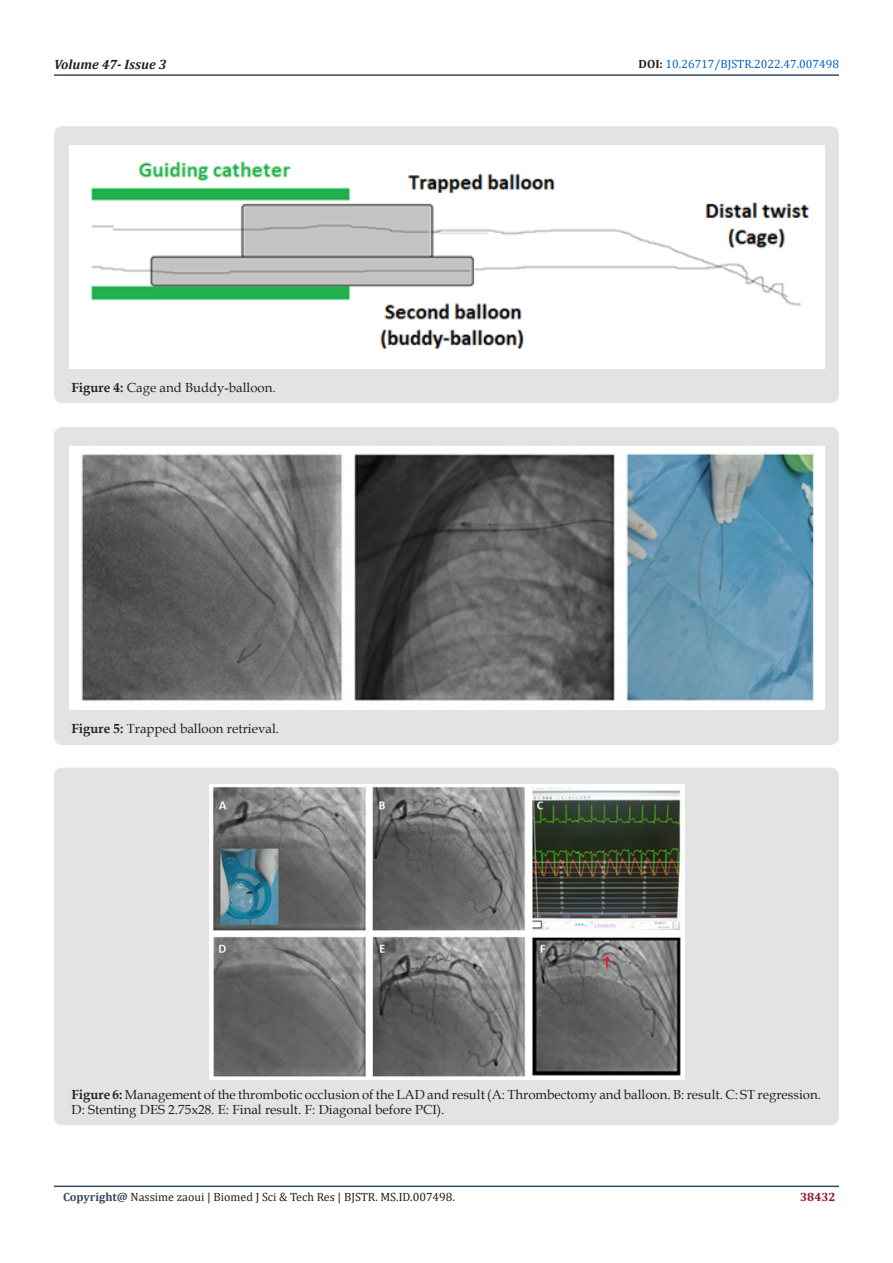
<style>
.page{position:relative;width:893px;height:1263px;background:#fff}
.page>*{position:absolute;margin:0;border:0;box-sizing:border-box;transform-origin:0 0}
.t1{font:italic 700 13.5px "Cambria";color:#231f20}
.t2{font:13.2px/15.8px "Book Antiqua";color:#231f20}
.t3{font:12px "Cambria";color:#231f20}
.t4{font:12px "Cambria";color:#0563c1}
.t5{font:700 12px "Cambria";color:#8f133a}
.s1{font-weight:700;color:#231f20}
.s2{font-weight:700}
.s3{font-weight:700;color:#34495e}
</style>
<div class="page">
<hr style="left:54px;top:1185px;width:785px;height:2px;background:#34495e">
<hr style="left:54px;top:74px;width:785px;height:2px;background:#34495e">
<div style="left:54px;top:126px;width:785px;height:277px;background:#e3e3e3;border-radius:9px"></div>
<img style="left:70px;top:145px;width:754px;height:223px">
<div style="left:54px;top:427px;width:785px;height:318px;background:#e3e3e3;border-radius:9px"></div>
<img style="left:69px;top:446px;width:756px;height:264px">
<div style="left:54px;top:767px;width:785px;height:358px;background:#e3e3e3;border-radius:9px"></div>
<img style="left:209px;top:784px;width:475px;height:296px">
<p class="t1" style="left:54px;top:55px;width:114px">Volume 47- Issue 3</p>
<p class="t4" style="left:639px;top:57px;width:202px"><span class="s1">DOI:</span> 10.26717/BJSTR.2022.47.007498</p>
<p class="t2" style="left:72px;top:379px;width:206px"><span class="s2">Figure 4:</span> Cage and Buddy-balloon.</p>
<p class="t2" style="left:72px;top:720px;width:209px"><span class="s2">Figure 5:</span> Trapped balloon retrieval.</p>
<p class="t2" style="left:72px;top:1086px;width:751px"><span class="s2">Figure 6:</span> Management of the thrombotic occlusion of the LAD and result (A: Thrombectomy and balloon. B: result. C: ST regression.<br>D: Stenting DES 2.75x28. E: Final result. F: Diagonal before PCI).</p>
<p class="t3" style="left:63px;top:1190px;width:394px"><span class="s3">Copyright@</span> Nassime zaoui | Biomed J Sci &amp; Tech Res | BJSTR. MS.ID.007498.</p>
<p class="t5" style="left:800px;top:1188px;width:37px">38432</p>
</div>
